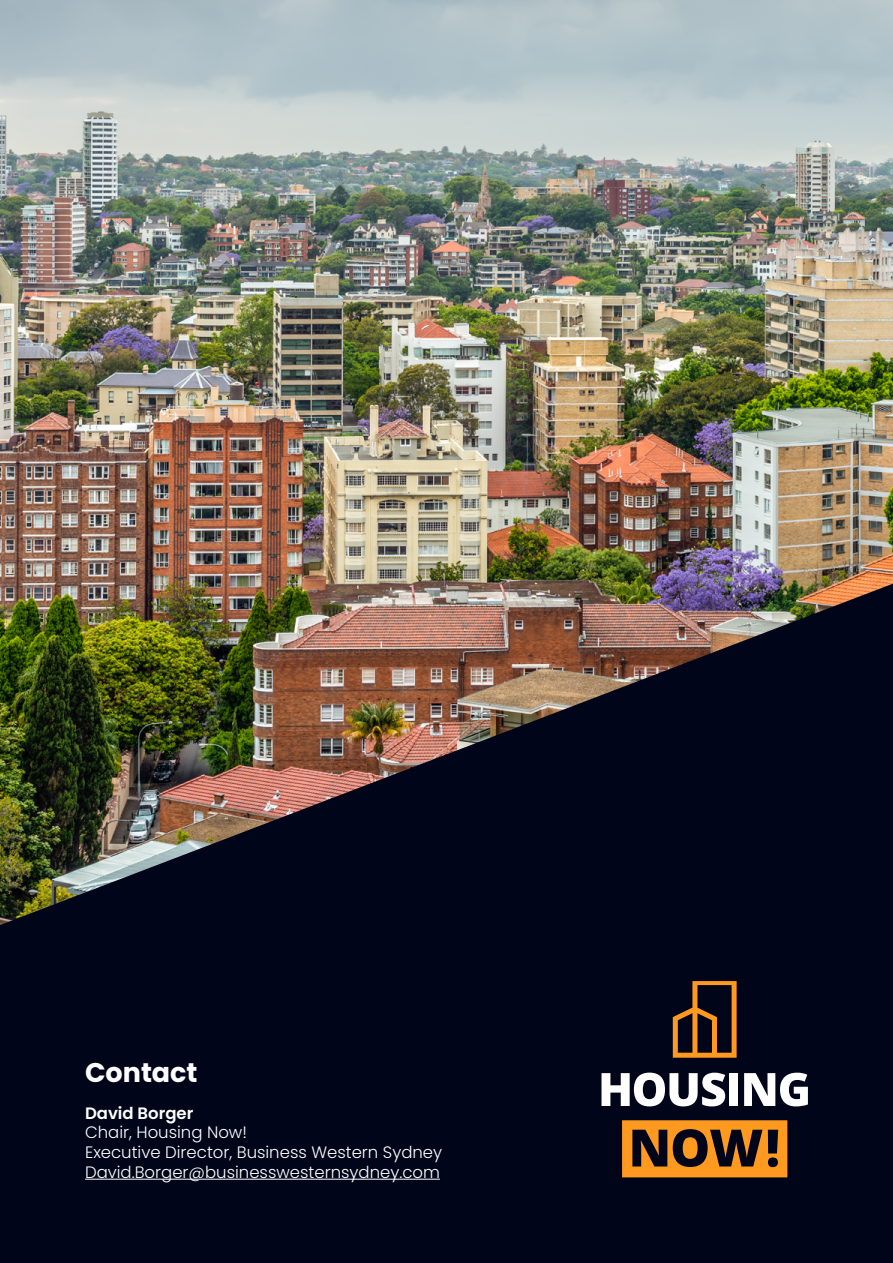
<style>
.page{position:relative;width:893px;height:1263px;background:#fff}
.page>*{position:absolute;margin:0;border:0;box-sizing:border-box;transform-origin:0 0}
.t1{font:700 27px "Poppins";color:#fff}
.t2{font:300 16.5px/19.8px "Poppins";color:#fff}
.t3{font:600 16.5px "Poppins";color:#fff}
</style>
<div class="page">
<img style="left:0;top:0;width:893px;height:584px">
<img style="left:0;top:584px;width:893px;height:679px">
<hr style="left:85px;top:1179px;width:355px;height:1px;background:#fff">
<svg style="left:673px;top:981px;width:64px;height:77px;background:#58381a"></svg>
<svg style="left:601px;top:1072px;width:124px;height:34px"></svg>
<div style="left:729px;top:1073px;width:9px;height:33px;background:#fff"></div>
<svg style="left:744px;top:1073px;width:64px;height:33px"></svg>
<svg style="left:622px;top:1120px;width:165px;height:57px;background:#a6651c"></svg>
<h1 class="t1" style="left:85px;top:1056px;width:114px">Contact</h1>
<p class="t3" style="left:85px;top:1103px;width:110px">David Borger</p>
<p class="t2" style="left:85px;top:1123px;width:359px">Chair, Housing Now!<br>Executive Director, Business Western Sydney<br>David.Borger@businesswesternsydney.com</p>
</div>
